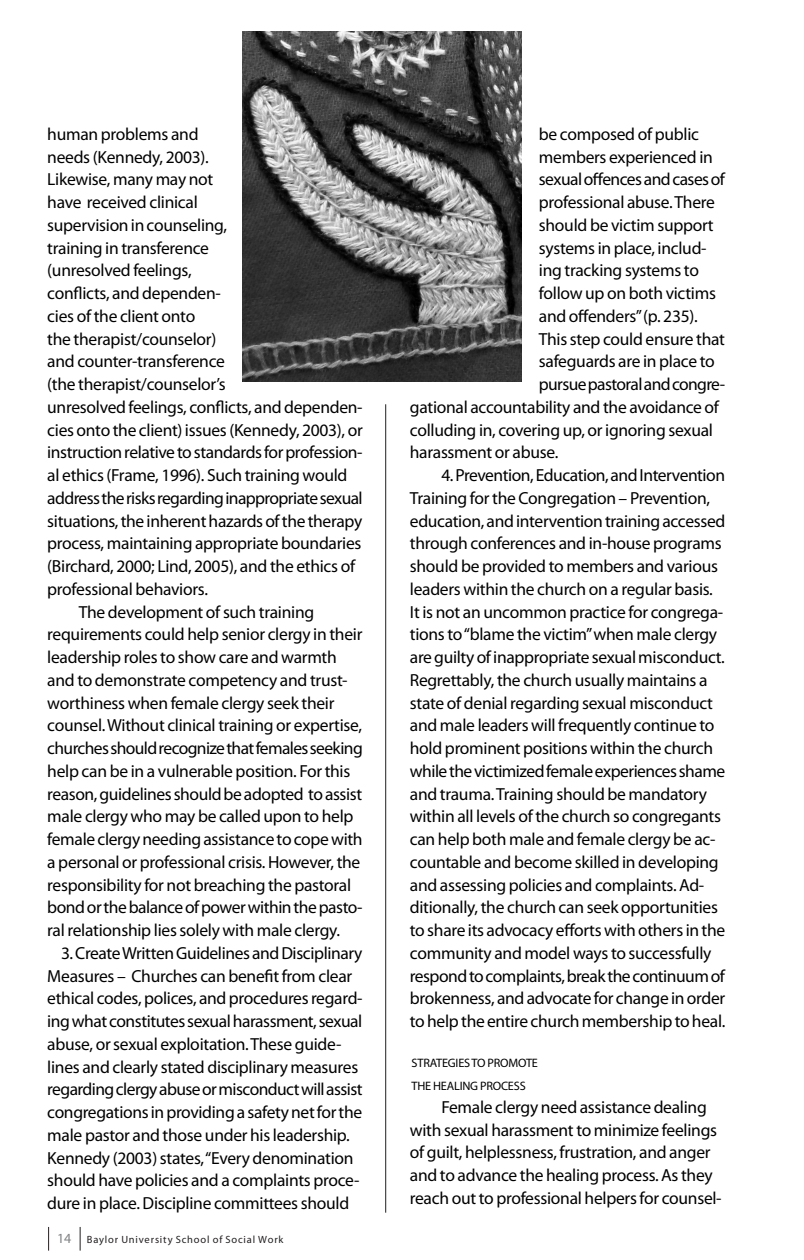
<style>
.page{position:relative;width:804px;height:1260px;background:#fff}
.page>*{position:absolute;margin:0;border:0;box-sizing:border-box;transform-origin:0 0}
.SSW_body{font:17.5px/22.8px "Myriad Pro";letter-spacing:-.015em;color:#000}
.SSW_body-2{font:17.5px "Myriad Pro";letter-spacing:-.035em;color:#000}
.SSW_body-3{font:12.25px "Myriad Pro";letter-spacing:-.015em;color:#000}
.t1{font:10.5px "Myriad Pro";letter-spacing:.08em;color:#231f20}
.s1{font-size:14px;color:#808285}
</style>
<div class="page">
<svg style="left:48px;top:1227px;width:1px;height:24px"></svg>
<svg style="left:80px;top:1227px;width:1px;height:24px"></svg>
<img style="left:243px;top:32px;width:278px;height:349px">
<hr style="left:385px;top:404px;width:1px;height:809px;background:#231f20">
<p class="SSW_body" style="left:47px;top:122px;width:317px">human problems and<br>needs (Kennedy, 2003).<br>Likewise, many may not<br>have received clinical<br>supervision in counseling,<br>training in transference<br>(unresolved feelings,<br>conflicts, and dependen-<br>cies of the client onto<br>the therapist/counselor)<br>and counter-transference<br>(the therapist/counselor’s<br>unresolved feelings, conflicts, and dependen&shy;cies onto the client) issues (Kennedy, 2003), or instruction relative to standards for profession&shy;al ethics (Frame, 1996). Such training would address the risks regarding inappropriate sexual situations, the inherent hazards of the therapy process, maintaining appropriate boundaries (Birchard, 2000; Lind, 2005), and the ethics of professional behaviors.</p>
<p class="SSW_body" style="left:47px;top:600px;width:317px">The development of such training requirements could help senior clergy in their leadership roles to show care and warmth and to demonstrate competency and trust&shy;worthiness when female clergy seek their counsel. Without clinical training or expertise, churches should recognize that females seeking help can be in a vulnerable position. For this reason, guidelines should be adopted to assist male clergy who may be called upon to help female clergy needing assistance to cope with a personal or professional crisis. However, the responsibility for not breaching the pastoral bond or the balance of power within the pasto&shy;ral relationship lies solely with male clergy.</p>
<p class="SSW_body" style="left:47px;top:941px;width:317px;text-indent:14px">3. Create Written Guidelines and Disciplinary Measures – Churches can benefit from clear ethical codes, polices, and procedures regard&shy;ing what constitutes sexual harassment, sexual abuse, or sexual exploitation. These guide&shy;lines and clearly stated disciplinary measures regarding clergy abuse or misconduct will assist congregations in providing a safety net for the male pastor and those under his leadership.<br>Kennedy (2003) states, “Every denomination should have policies and a complaints proce&shy;dure in place. Discipline committees should</p>
<p class="t1" style="left:57px;top:1233px;width:228px"><span class="s1">14</span> Baylor University School of Social Work</p>
<p class="SSW_body" style="left:538px;top:122px;width:161px">be composed of public</p>
<p class="SSW_body" style="left:538px;top:145px;width:175px">members experienced in</p>
<p class="SSW_body" style="left:538px;top:168px;width:188px">sexual offences and cases of</p>
<p class="SSW_body" style="left:538px;top:191px;width:177px">professional abuse. There</p>
<p class="SSW_body" style="left:538px;top:213px;width:176px">should be victim support</p>
<p class="SSW_body" style="left:538px;top:236px;width:169px">systems in place, includ-</p>
<p class="SSW_body" style="left:538px;top:259px;width:161px">ing tracking systems to</p>
<p class="SSW_body" style="left:538px;top:282px;width:178px">follow up on both victims</p>
<p class="SSW_body" style="left:538px;top:304px;width:160px">and offenders” (p. 235).</p>
<p class="SSW_body" style="left:538px;top:327px;width:187px">This step could ensure that</p>
<p class="SSW_body" style="left:538px;top:350px;width:177px">safeguards are in place to</p>
<p class="SSW_body-2" style="left:538px;top:373px;width:188px">pursue pastoral and congre-</p>
<p class="SSW_body" style="left:410px;top:395px;width:311px">gational accountability and the avoidance of</p>
<p class="SSW_body" style="left:410px;top:418px;width:304px">colluding in, covering up, or ignoring sexual</p>
<p class="SSW_body" style="left:410px;top:441px;width:150px">harassment or abuse.</p>
<p class="SSW_body" style="left:410px;top:464px;width:317px;text-indent:32px">4. Prevention, Education, and I ntervention Training for the Congregation – Prevention, education, and intervention training accessed through conferences and in-house programs should be provided to members and various leaders within the church on a regular basis.<br>It is not an uncommon practice for congrega&shy;tions to “blame the victim” when male clergy are guilty of inappropriate sexual misconduct.<br>Regrettably, the church usually maintains a state of denial regarding sexual misconduct and male leaders will frequently continue to hold prominent positions within the church while the victimized female experiences shame and trauma. Training should be mandatory within all levels of the church so congregants can help both male and female clergy be ac&shy;countable and become skilled in developing and assessing policies and complaints. Ad&shy;ditionally, the church can seek opportunities to share its advocacy efforts with others in the community and model ways to successfully respond to complaints, break the continuum of brokenness, and advocate for change in order to help the entire church membership to heal.</p>
<p class="SSW_body-3" style="left:411px;top:1056px;width:14px">STRAT</p>
<p class="SSW_body-3" style="left:442px;top:1056px;width:97px">EGIES TO PROMOTE</p>
<p class="SSW_body-3" style="left:411px;top:1078px;width:42px">THE HEALIN</p>
<p class="SSW_body-3" style="left:470px;top:1078px;width:57px">G PROCESS</p>
<p class="SSW_body" style="left:410px;top:1095px;width:313px">Female clergy need assistance dealing with sexual harassment to minimize feelings of guilt, helplessness, frustration, and anger and to advance the healing process. As they reach out to professional helpers for counsel-</p>
</div>
